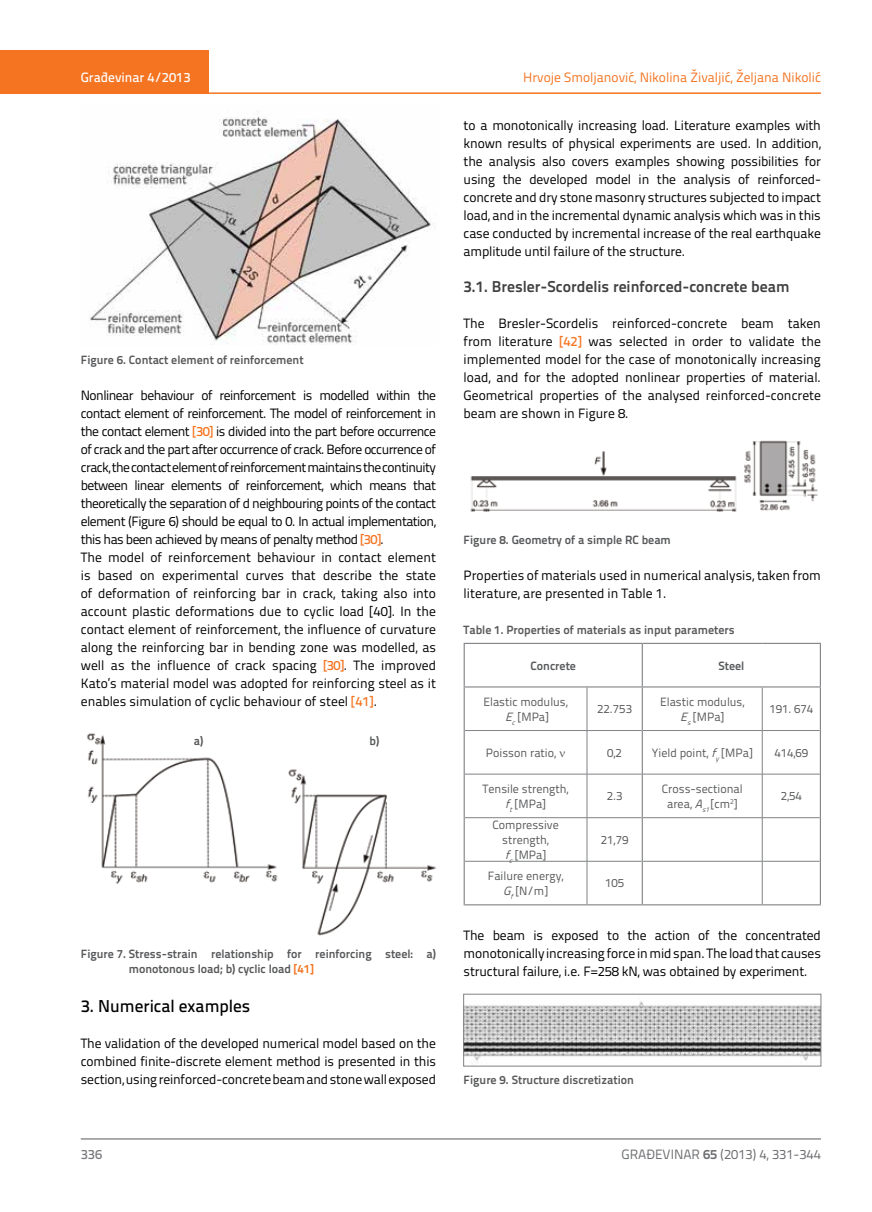
<style>
.page{position:relative;width:872px;height:1212px;background:#fff}
.page>*{position:absolute;margin:0;border:0;box-sizing:border-box;transform-origin:0 0}
.t1{font:500 17.25px "Titillium Text 22 L";color:#000}
.t2{font:700 15.75px "Titillium Text 22 L";color:#414042}
.t3{font:13.5px/18px "Titillium Text 22 L";letter-spacing:-.01em;color:#000;text-align:justify}
.t4{font:13.5px/18px "Titillium Text 22 L";letter-spacing:-.04em;color:#000}
.t5{font:13.5px "Titillium Text 22 L";color:#f47421}
.t6{font:13.5px "Titillium Text 22 L";color:#6d6e71}
.t7{font:500 13.5px "Titillium Text 22 L";color:#fff}
.t8{font:500 13.5px "Titillium Text 22 L";color:#797a7d}
.t9{font:700 12px/15px "Titillium Text 22 L";color:#58595b}
.t10{font:12px/15px "Titillium Text 22 L";color:#58595b;text-align:center}
.s1{font-weight:500;color:#f47421}
.s2{color:#f47421}
.s3{font-style:italic}
.s4{font-weight:700}
</style>
<div class="page">
<div style="left:0;top:50px;width:208px;height:44px;background:#f47421"></div>
<hr style="left:0;top:92px;width:821px;height:2px;background:#f47421">
<hr style="left:81px;top:1139px;width:740px;height:1px;background:#58595b">
<img style="left:89px;top:111px;width:347px;height:234px">
<img style="left:470px;top:440px;width:348px;height:72px">
<hr style="left:587px;top:687px;width:1px;height:43px;background:#808285">
<hr style="left:762px;top:687px;width:1px;height:43px;background:#808285">
<hr style="left:465px;top:730px;width:122px;height:1px;background:#808285">
<hr style="left:587px;top:730px;width:54px;height:1px;background:#808285">
<hr style="left:587px;top:731px;width:1px;height:43px;background:#808285">
<hr style="left:643px;top:730px;width:119px;height:1px;background:#808285">
<hr style="left:762px;top:730px;width:58px;height:1px;background:#808285">
<hr style="left:762px;top:731px;width:1px;height:43px;background:#808285">
<hr style="left:465px;top:774px;width:122px;height:1px;background:#808285">
<hr style="left:587px;top:774px;width:54px;height:1px;background:#808285">
<hr style="left:587px;top:774px;width:1px;height:43px;background:#808285">
<hr style="left:643px;top:774px;width:119px;height:1px;background:#808285">
<hr style="left:762px;top:774px;width:58px;height:1px;background:#808285">
<hr style="left:762px;top:774px;width:1px;height:43px;background:#808285">
<hr style="left:465px;top:817px;width:122px;height:1px;background:#808285">
<hr style="left:587px;top:817px;width:54px;height:1px;background:#808285">
<hr style="left:587px;top:818px;width:1px;height:43px;background:#808285">
<hr style="left:643px;top:817px;width:119px;height:1px;background:#808285">
<hr style="left:762px;top:817px;width:58px;height:1px;background:#808285">
<hr style="left:762px;top:818px;width:1px;height:43px;background:#808285">
<hr style="left:465px;top:861px;width:122px;height:1px;background:#808285">
<hr style="left:587px;top:861px;width:54px;height:1px;background:#808285">
<hr style="left:587px;top:861px;width:1px;height:43px;background:#808285">
<hr style="left:643px;top:861px;width:119px;height:1px;background:#808285">
<hr style="left:762px;top:861px;width:58px;height:1px;background:#808285">
<hr style="left:762px;top:861px;width:1px;height:43px;background:#808285">
<hr style="left:463px;top:687px;width:2px;height:43px;background:#808285">
<hr style="left:463px;top:730px;width:2px;height:44px;background:#808285">
<hr style="left:463px;top:774px;width:2px;height:44px;background:#808285">
<hr style="left:463px;top:818px;width:2px;height:43px;background:#808285">
<hr style="left:463px;top:861px;width:2px;height:43px;background:#808285">
<hr style="left:463px;top:904px;width:124px;height:1px;background:#808285">
<hr style="left:587px;top:904px;width:55px;height:1px;background:#808285">
<hr style="left:463px;top:643px;width:124px;height:1px;background:#808285">
<hr style="left:463px;top:644px;width:2px;height:42px;background:#808285">
<hr style="left:587px;top:643px;width:55px;height:1px;background:#808285">
<hr style="left:463px;top:686px;width:124px;height:1px;background:#808285">
<hr style="left:587px;top:686px;width:55px;height:1px;background:#808285">
<hr style="left:642px;top:686px;width:120px;height:1px;background:#808285">
<hr style="left:762px;top:686px;width:59px;height:1px;background:#808285">
<hr style="left:642px;top:643px;width:120px;height:1px;background:#808285">
<hr style="left:641px;top:644px;width:2px;height:42px;background:#808285">
<hr style="left:762px;top:643px;width:59px;height:1px;background:#808285">
<hr style="left:820px;top:644px;width:1px;height:42px;background:#808285">
<hr style="left:641px;top:687px;width:2px;height:43px;background:#808285">
<hr style="left:820px;top:687px;width:1px;height:43px;background:#808285">
<hr style="left:641px;top:730px;width:2px;height:44px;background:#808285">
<hr style="left:820px;top:730px;width:1px;height:44px;background:#808285">
<hr style="left:641px;top:774px;width:2px;height:44px;background:#808285">
<hr style="left:820px;top:774px;width:1px;height:44px;background:#808285">
<hr style="left:641px;top:818px;width:2px;height:43px;background:#808285">
<hr style="left:820px;top:818px;width:1px;height:43px;background:#808285">
<hr style="left:641px;top:861px;width:2px;height:43px;background:#808285">
<hr style="left:820px;top:861px;width:1px;height:43px;background:#808285">
<hr style="left:642px;top:904px;width:120px;height:1px;background:#808285">
<hr style="left:762px;top:904px;width:59px;height:1px;background:#808285">
<img style="left:465px;top:1001px;width:354px;height:63px">
<div style="left:463px;top:994px;width:358px;height:72px;border:1px solid #808285"></div>
<img style="left:87px;top:733px;width:349px;height:203px">
<p class="t7" style="left:81px;top:67px;width:111px">Građevinar 4/2013</p>
<p class="t9" style="left:81px;top:351px;width:224px">Figure 6. Contact element of reinforcement</p>
<p class="t4" style="left:81px;top:385px;width:357px">Nonlinear behaviour of reinforcement is modelled within the contact element of reinforcement. The model of reinforcement in the contact element <span class="s1">[30]</span> is divided into the part before occurrence of crack and the part after occurrence of crack. Before occurrence of crack, the contact element of reinforcement maintains the continuity between linear elements of reinforcement, which means that theoretically the separation of d neighbouring points of the contact element (Figure 6) should be equal to 0. In actual implementation, this has been achieved by means of penalty method <span class="s1">[30]</span>.<br>The model of reinforcement behaviour in contact element is based on experimental curves that describe the state of deformation of reinforcing bar in crack, taking also into account plastic deformations due to cyclic load [40]. In the contact element of reinforcement, the influence of curvature along the reinforcing bar in bending zone was modelled, as well as the influence of crack spacing <span class="s1">[30]</span>. The improved Kato’s material model was adopted for reinforcing steel as it enables simulation of cyclic behaviour of steel <span class="s1">[41]</span>.</p>
<p class="t9" style="left:194px;top:733px;width:11px">a)</p>
<p class="t9" style="left:369px;top:733px;width:11px">b)</p>
<p class="t9" style="left:129px;top:946px;width:308px;text-indent:-48px">Figure 7. Stress-strain relationship for reinforcing steel: a) monotonous load; b) cyclic load <span class="s2">[41]</span></p>
<p class="t1" style="left:81px;top:993px;width:171px">3. Numerical examples</p>
<p class="t3" style="left:81px;top:1034px;width:357px">The validation of the developed numerical model based on the combined finite-discrete element method is presented in this section, using reinforced-concrete beam and stone wall exposed</p>
<p class="t5" style="left:523px;top:68px;width:299px">Hrvoje Smoljanović, Nikolina Živaljić, Željana Nikolić</p>
<p class="t3" style="left:463px;top:115px;width:359px">to a monotonically increasing load. Literature examples with known results of physical experiments are used. In addition, the analysis also covers examples showing possibilities for using the developed model in the analysis of reinforced&shy;concrete and dry stone masonry structures subjected to impact load, and in the incremental dynamic analysis which was in this case conducted by incremental increase of the real earthquake amplitude until failure of the structure.</p>
<p class="t2" style="left:463px;top:274px;width:327px">3.1. Bresler-Scordelis reinforced-concrete beam</p>
<p class="t3" style="left:463px;top:313px;width:359px">The Bresler-Scordelis reinforced-concrete beam taken from literature <span class="s1">[42]</span> was selected in order to validate the implemented model for the case of monotonically increasing load, and for the adopted nonlinear properties of material.<br>Geometrical properties of the analysed reinforced-concrete beam are shown in Figure 8.</p>
<p class="t9" style="left:463px;top:531px;width:209px">Figure 8. Geometry of a simple RC beam</p>
<p class="t3" style="left:463px;top:565px;width:359px">Properties of materials used in numerical analysis, taken from literature, are presented in Table 1.</p>
<p class="t9" style="left:463px;top:621px;width:273px">Table 1. Properties of materials as input parameters</p>
<p class="t9" style="left:530px;top:657px;width:47px">Concrete</p>
<p class="t9" style="left:718px;top:657px;width:27px">Steel</p>
<p class="t10" style="left:483px;top:693px;width:86px">Elastic modulus,<br><span class="s3">E</span><sub>c</sub>[MPa]</p>
<p class="t10" style="left:597px;top:701px;width:36px">22.753</p>
<p class="t10" style="left:660px;top:693px;width:86px">Elastic modulus,<br><span class="s3">E</span><sub>s</sub>[MPa]</p>
<p class="t10" style="left:769px;top:701px;width:45px">191. 674</p>
<p class="t10" style="left:486px;top:744px;width:72px">Poisson ratio,</p>
<p class="t10" style="left:607px;top:744px;width:16px">0,2</p>
<p class="t10" style="left:652px;top:744px;width:102px">Yield point, <span class="s3">f</span><sub>y</sub>[MPa]</p>
<p class="t10" style="left:774px;top:744px;width:35px">414,69</p>
<p class="t10" style="left:482px;top:780px;width:88px">Tensile strength, <span class="s3">f</span><sub>t</sub>[MPa]</p>
<p class="t10" style="left:607px;top:788px;width:17px">2.3</p>
<p class="t10" style="left:662px;top:780px;width:82px">Cross-sectional area, <span class="s3">A</span><sub>s1</sub>[cm<sup>2</sup>]</p>
<p class="t10" style="left:780px;top:788px;width:23px">2,54</p>
<p class="t10" style="left:492px;top:817px;width:68px">Compressive strength, <span class="s3">f</span><sub>c</sub>[MPa]</p>
<p class="t10" style="left:601px;top:832px;width:29px">21,79</p>
<p class="t10" style="left:488px;top:867px;width:77px">Failure energy,<br><span class="s3">G</span><sub>f</sub>[N/m]</p>
<p class="t10" style="left:605px;top:875px;width:21px">105</p>
<p class="t3" style="left:463px;top:926px;width:359px">The beam is exposed to the action of the concentrated monotonically increasing force in mid span. The load that causes structural failure, i.e. F=258 kN, was obtained by experiment.</p>
<p class="t9" style="left:463px;top:1072px;width:172px">Figure 9. Structure discretization</p>
<p class="t8" style="left:81px;top:1144px;width:23px">336</p>
<p class="t6" style="left:621px;top:1144px;width:201px">GRAĐEVINAR <span class="s4">65</span> (2013) 4, 331-344</p>
</div>
